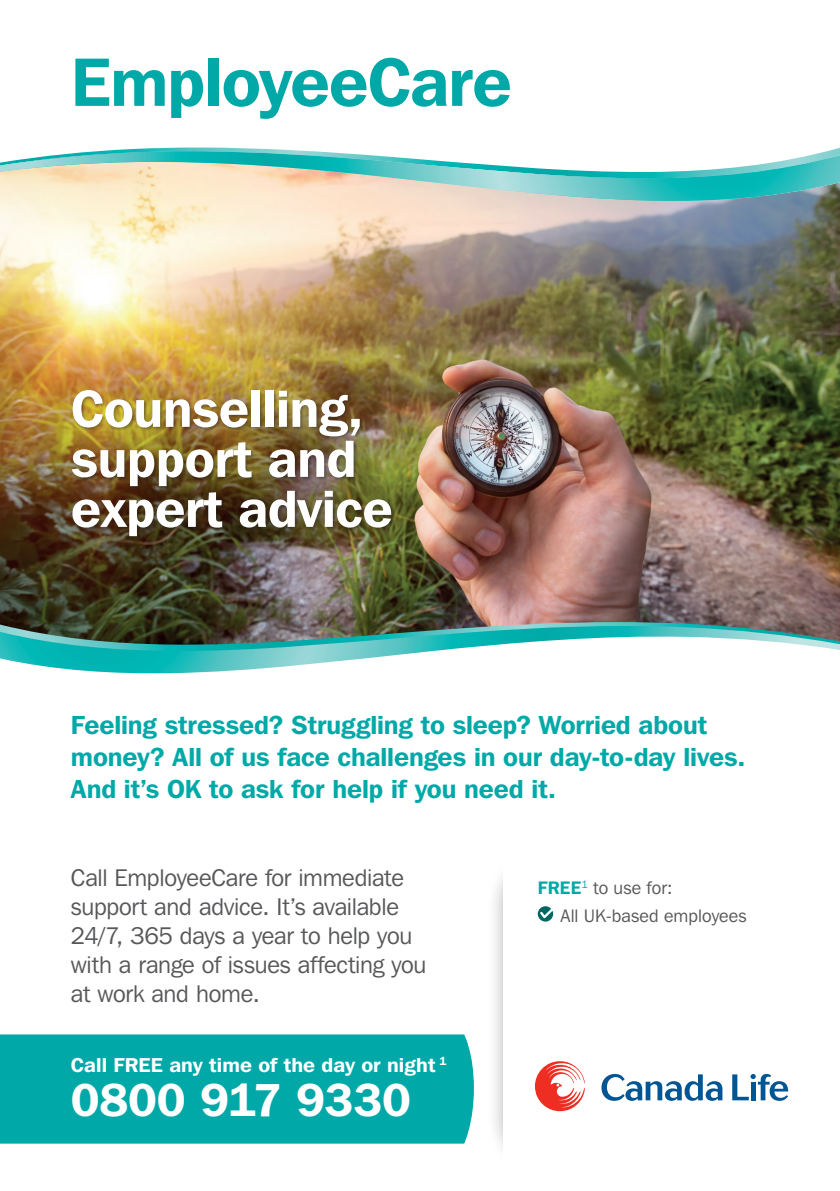
<style>
.page{position:relative;width:840px;height:1191px;background:#fff}
.page>*{position:absolute;margin:0;border:0;box-sizing:border-box;transform-origin:0 0}
.t1{font:600 68px "Franklin Gothic IT Cby BT";letter-spacing:-.015em;color:#00a9a7}
.t2{font:600 52px/50px "Franklin Gothic IT Cby BT";letter-spacing:-.005em;color:#fff}
.t3{font:600 46px "Franklin Gothic IT Cby BT";letter-spacing:-.005em;color:#fff}
.t4{font:600 26px/32px "Franklin Gothic IT Cby BT";letter-spacing:-.005em;color:#00a9a7}
.t5{font:24px/28.8px "Franklin Gothic IT Cby BT";letter-spacing:-.01em;color:#57585a}
.t6{font:600 20px "Franklin Gothic IT Cby BT";letter-spacing:.005em;color:#fff}
.t7{font:18px "Franklin Gothic IT Cby BT";letter-spacing:.005em;color:#57585a}
.s1{font-weight:600;color:#00a9a7}
</style>
<div class="page">
<div style="left:486px;top:846px;width:353px;height:333px;background:#231f20;opacity:.39"></div>
<div style="left:502px;top:799px;width:337px;height:380px;background:#fff"></div>
<img style="left:0;top:202px;width:839px;height:420px">
<img style="left:0;top:622px;width:839px;height:4px">
<svg style="left:0;top:626px;width:839px;height:48px"></svg>
<svg style="left:101px;top:148px;width:738px;height:3px"></svg>
<svg style="left:0;top:151px;width:839px;height:51px"></svg>
<div style="left:71px;top:389px;width:324px;height:152px;background:#231f20;opacity:.42"></div>
<div style="left:0;top:1034px;width:473px;height:109px;background:#00a9a7"></div>
<svg style="left:535px;top:1061px;width:49px;height:51px"></svg>
<svg style="left:601px;top:1074px;width:121px;height:26px"></svg>
<svg style="left:732px;top:1074px;width:55px;height:26px"></svg>
<svg style="left:537px;top:906px;width:16px;height:15px"></svg>
<p class="t1" style="left:71px;top:39px;width:442px">EmployeeCare</p>
<p class="t2" style="left:71px;top:382px;width:323px">Counselling, support and expert advice</p>
<p class="t4" style="left:71px;top:708px;width:675px">Feeling stressed? Struggling to sleep? Worried about money? All of us face challenges in our day-to-day lives.<br>And it’s OK to ask for help if you need it.</p>
<p class="t5" style="left:71px;top:863px;width:357px">Call EmployeeCare for immediate support and advice. It’s available<br>24/7, 365 days a year to help you with a range of issues affecting you at work and home.</p>
<p class="t6" style="left:71px;top:1052px;width:376px">Call FREE any time of the day or night <sup>1</sup></p>
<p class="t3" style="left:71px;top:1070px;width:341px">0800 917 9330</p>
<p class="t7" style="left:537px;top:877px;width:136px"><span class="s1">FREE</span><sup>1</sup> to use for:</p>
<p class="t7" style="left:560px;top:904px;width:188px">All UK-based employees</p>
</div>
